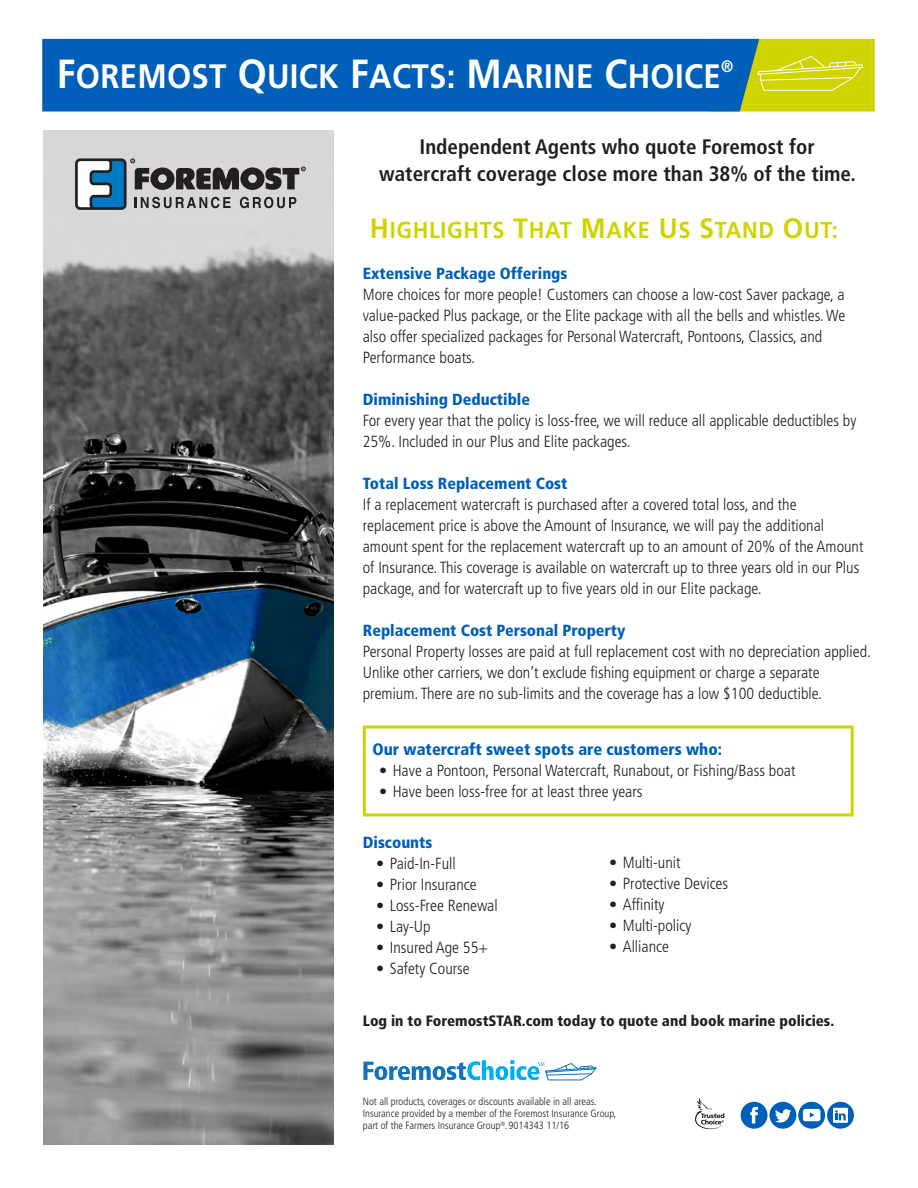
<style>
.page{position:relative;width:918px;height:1188px;background:#fff}
.page>*{position:absolute;margin:0;border:0;box-sizing:border-box;transform-origin:0 0}
.t1{font:700 33.9px "Frutiger";letter-spacing:.01em;color:#fff;scale:.92 1}
.t2{font:700 23.1px "Frutiger";letter-spacing:.03em;color:#cfd400;scale:.94 1}
.t3{font:700 condensed 21px "Frutiger";color:#231f20}
.t4{font:700 16.65px "Frutiger";color:#fff;scale:.92 1}
.t5{font:900 condensed 16.5px "Frutiger";color:#005fb9}
.t6{font:300 condensed 16.2px/21px "Frutiger";color:#231f20}
.t7{font:900 condensed 16.2px "Frutiger";color:#005fb9}
.t8{font:900 condensed 15px "Frutiger";color:#231f20}
.t9{font:300 condensed 10.5px "Frutiger";color:#231f20}
.s1{font-size:40.65px}
.s2{font-size:28.05px}
</style>
<div class="page">
<div style="left:710px;top:39px;width:165px;height:73px;background:#cfd400"></div>
<div style="left:42px;top:39px;width:717px;height:73px;background:#005fb9"></div>
<img style="left:43px;top:131px;width:291px;height:1014px">
<svg style="left:75px;top:158px;width:52px;height:52px"></svg>
<svg style="left:78px;top:161px;width:46px;height:46px"></svg>
<svg style="left:130px;top:159px;width:176px;height:31px;background:#828080"></svg>
<svg style="left:135px;top:197px;width:96px;height:11px"></svg>
<svg style="left:240px;top:197px;width:56px;height:11px"></svg>
<svg style="left:741px;top:1102px;width:113px;height:27px"></svg>
<svg style="left:695px;top:1098px;width:29px;height:31px"></svg>
<div style="left:363px;top:726px;width:491px;height:90px;border:3px solid #cfd400"></div>
<svg style="left:757px;top:56px;width:106px;height:35px"></svg>
<svg style="left:363px;top:1060px;width:234px;height:20px"></svg>
<p class="t1" style="left:57px;top:56px;width:723px"><span class="s1">F</span>OREMOST <span class="s1">Q</span>UICK <span class="s1">F</span>ACTS: <span class="s1">M</span>ARINE <span class="s1">C</span>HOICE</p>
<p class="t4" style="left:721px;top:57px;width:15px">®</p>
<p class="t3" style="left:420px;top:134px;width:397px">Independent Agents who quote Foremost for</p>
<p class="t3" style="left:379px;top:161px;width:478px">watercraft coverage close more than 38% of the time.</p>
<p class="t2" style="left:370px;top:216px;width:499px"><span class="s2">H</span>IGHLIGHTS <span class="s2">T</span>HAT <span class="s2">M</span>AKE <span class="s2">U</span>S <span class="s2">S</span>TAND <span class="s2">O</span>UT:</p>
<p class="t7" style="left:363px;top:263px;width:206px">Extensive Package Offerings</p>
<p class="t6" style="left:363px;top:284px;width:483px">More choices for more people! Customers can choose a low-cost Saver package, a</p>
<p class="t6" style="left:363px;top:305px;width:484px">value-packed Plus package, or the Elite package with all the bells and whistles. We also offer specialized packages for Personal Watercraft, Pontoons, Classics, and</p>
<p class="t6" style="left:363px;top:347px;width:114px">Performance boats.</p>
<p class="t7" style="left:363px;top:389px;width:169px">Diminishing Deductible</p>
<p class="t6" style="left:363px;top:410px;width:495px">For every year that the policy is loss-free, we will reduce all applicable deductibles by<br>25%. Included in our Plus and Elite packages.</p>
<p class="t7" style="left:363px;top:473px;width:206px">Total Loss Replacement Cost</p>
<p class="t6" style="left:363px;top:494px;width:435px">If a replacement watercraft is purchased after a covered total loss, and the</p>
<p class="t6" style="left:363px;top:515px;width:502px">replacement price is above the Amount of Insurance, we will pay the additional amount spent for the replacement watercraft up to an amount of 20% of the Amount of Insurance. This coverage is available on watercraft up to three years old in our Plus package, and for watercraft up to five years old in our Elite package.</p>
<p class="t7" style="left:363px;top:620px;width:264px">Replacement Cost Personal Property</p>
<p class="t6" style="left:363px;top:641px;width:510px">Personal Property losses are paid at full replacement cost with no depreciation applied.</p>
<p class="t6" style="left:363px;top:662px;width:458px">Unlike other carriers, we don’t exclude fishing equipment or charge a separate</p>
<p class="t6" style="left:363px;top:683px;width:461px">premium. There are no sub-limits and the coverage has a low $100 deductible.</p>
<p class="t5" style="left:372px;top:740px;width:351px">Our watercraft sweet spots are customers who:</p>
<p class="t6" style="left:379px;top:760px;width:418px">• Have a Pontoon, Personal Watercraft, Runabout, or Fishing/Bass boat</p>
<p class="t6" style="left:379px;top:781px;width:265px">• Have been loss-free for at least three years</p>
<p class="t7" style="left:363px;top:832px;width:71px">Discounts</p>
<p class="t6" style="left:376px;top:853px;width:81px">• Paid-In-Full</p>
<p class="t6" style="left:376px;top:874px;width:102px">• Prior Insurance</p>
<p class="t6" style="left:376px;top:895px;width:123px">• Loss-Free Renewal</p>
<p class="t6" style="left:376px;top:916px;width:56px">• Lay-Up</p>
<p class="t6" style="left:376px;top:937px;width:113px">• Insured Age 55+</p>
<p class="t6" style="left:376px;top:958px;width:95px">• Safety Course</p>
<p class="t6" style="left:609px;top:852px;width:73px">• Multi-unit</p>
<p class="t6" style="left:609px;top:873px;width:120px">• Protective Devices</p>
<p class="t6" style="left:609px;top:894px;width:57px">• Affinity</p>
<p class="t6" style="left:609px;top:915px;width:84px">• Multi-policy</p>
<p class="t6" style="left:609px;top:936px;width:61px">• Alliance</p>
<p class="t8" style="left:363px;top:1012px;width:473px">Log in to ForemostSTAR.com today to quote and book marine policies.</p>
<p class="t9" style="left:363px;top:1095px;width:235px">Not all products, coverages or discounts available in all areas.</p>
<p class="t9" style="left:363px;top:1107px;width:255px">Insurance provided by a member of the Foremost Insurance Group,</p>
<p class="t9" style="left:363px;top:1119px;width:208px">part of the Farmers Insurance Group<sup>®</sup>. 9014343 11/16</p>
</div>
